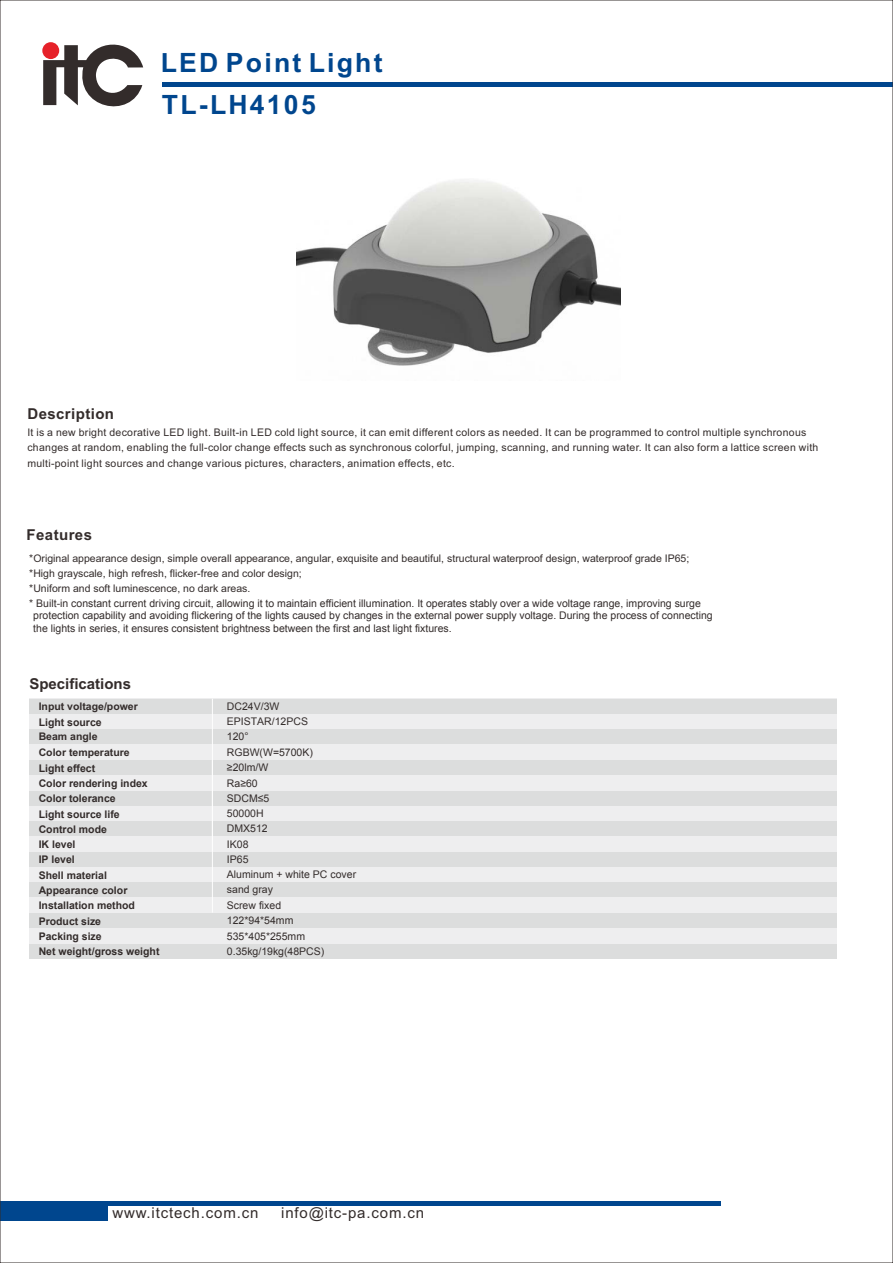
<style>
.page{position:relative;width:893px;height:1263px;background:#fff}
.page>*{position:absolute;margin:0;border:0;box-sizing:border-box;transform-origin:0 0}
.t1{font:700 26.55px "Arial";letter-spacing:.085em;color:#00468e}
.t2{font:15px "Arial";letter-spacing:.055em;color:#332c2b}
.t3{font:700 15px "Arial";letter-spacing:.03em;color:#332c2b}
.t4{font:700 15px "Arial";color:#332c2b}
.t5{font:10.5px/14.9px "Arial";color:#332c2b}
.t6{font:10.5px/15.5px "Arial";letter-spacing:.03em;color:#332c2b}
.t7{font:10.5px/15.3px "Arial";color:#332c2b}
.t8{font:700 10.5px/15.3px "Arial";color:#332c2b}
.t9{font:700 10.5px/15.8px "Arial";color:#332c2b}
.s1{font-style:inherit}
</style>
<div class="page">
<hr style="left:0;top:1202px;width:720px;height:4px;background:#00468e">
<div style="left:0;top:1202px;width:108px;height:18px;background:#00468e"></div>
<hr style="left:163px;top:82px;width:730px;height:4px;background:#00468e">
<svg style="left:43px;top:42px;width:100px;height:65px"></svg>
<img style="left:296px;top:180px;width:324px;height:186px">
<div style="left:29px;top:699px;width:808px;height:152px;background:#eeeeef"></div>
<div style="left:29px;top:699px;width:808px;height:15px;background:#dcdddd"></div>
<div style="left:29px;top:729px;width:808px;height:15px;background:#dcdddd"></div>
<div style="left:29px;top:760px;width:808px;height:15px;background:#dcdddd"></div>
<div style="left:29px;top:790px;width:808px;height:15px;background:#dcdddd"></div>
<div style="left:29px;top:821px;width:808px;height:15px;background:#dcdddd"></div>
<hr style="left:212px;top:699px;width:1px;height:152px;background:#fefefe">
<div style="left:29px;top:852px;width:808px;height:105px;background:#eeeeef"></div>
<div style="left:29px;top:852px;width:808px;height:15px;background:#dcdddd"></div>
<div style="left:29px;top:882px;width:808px;height:15px;background:#dcdddd"></div>
<div style="left:29px;top:913px;width:808px;height:15px;background:#dcdddd"></div>
<div style="left:29px;top:943px;width:808px;height:15px;background:#dcdddd"></div>
<hr style="left:212px;top:760px;width:1px;height:152px;background:#fefefe">
<h1 class="t1" style="left:161px;top:52px;width:223px">LED Point Light</h1>
<h1 class="t1" style="left:162px;top:95px;width:155px">TL-LH4105</h1>
<h2 class="t3" style="left:27px;top:408px;width:88px">Description</h2>
<p class="t6" style="left:27px;top:425px;width:792px">It is a new bright decorative LED light. Built-in LED cold light source, it can emit different colors as needed. It can be programmed to control multiple synchronous changes at random, enabling the full-color change effects such as synchronous colorful, jumping, scanning, and running water. It can also form a lattice screen with multi-point light sources and change various pictures, characters, animation effects, etc.</p>
<h2 class="t3" style="left:27px;top:529px;width:67px">Features</h2>
<p class="t5" style="left:29px;top:552px;width:673px">*Original appearance design, simple overall appearance, angular, exquisite and beautiful, structural waterproof design, waterproof grade IP65; *High grayscale, high refresh, flicker-free and color design;<br>*Uniform and soft luminescence, no dark areas.<br>* <span class="s1">Built-in constant current driving circuit, allowing it to maintain efficient illumination. It operates stably over a wide voltage range, improving surge</span></p>
<p class="t7" style="left:33px;top:609px;width:681px;line-height:12.6px">protection capability and avoiding flickering of the lights caused by changes in the external power supply voltage. During the process of connecting the lights in series, it ensures consistent brightness between the first and last light fixtures.</p>
<h2 class="t4" style="left:29px;top:678px;width:103px">Specifications</h2>
<p class="t9" style="left:39px;top:699px;width:101px">Input voltage/power<br>Light source</p>
<p class="t9" style="left:39px;top:730px;width:93px;line-height:15.3px">Beam angle<br>Color temperature</p>
<p class="t7" style="left:227px;top:699px;width:88px">DC24V/3W<br>EPISTAR/12PCS<br>120°<br>RGBW(W=5700K)</p>
<p class="t8" style="left:39px;top:761px;width:111px">Light effect<br>Color rendering index<br>Color tolerance<br>Light source life<br>Control mode<br>IK level<br>IP level<br>Shell material<br>Appearance color<br>Installation method</p>
<p class="t7" style="left:227px;top:760px;width:43px">≥20lm/W<br>Ra≥60</p>
<p class="t5" style="left:227px;top:790px;width:44px;line-height:15.3px">SDCM≤5<br>50000H</p>
<p class="t7" style="left:227px;top:821px;width:42px">DMX512</p>
<p class="t5" style="left:227px;top:836px;width:23px;line-height:15.3px">IK08<br>IP65</p>
<p class="t7" style="left:227px;top:867px;width:131px">Aluminum + white PC cover</p>
<p class="t5" style="left:227px;top:882px;width:48px">sand gray</p>
<p class="t7" style="left:227px;top:897px;width:56px">Screw fixed</p>
<p class="t8" style="left:39px;top:914px;width:122px">Product size<br>Packing size<br>Net weight/gross weight</p>
<p class="t7" style="left:227px;top:913px;width:99px">122*94*54mm<br>535*405*255mm<br>0.35kg/19kg(48PCS)</p>
<h2 class="t2" style="left:112px;top:1207px;width:147px">www.itctech.com.cn</h2>
<h2 class="t2" style="left:281px;top:1207px;width:144px">info@itc-pa.com.cn</h2>
</div>
